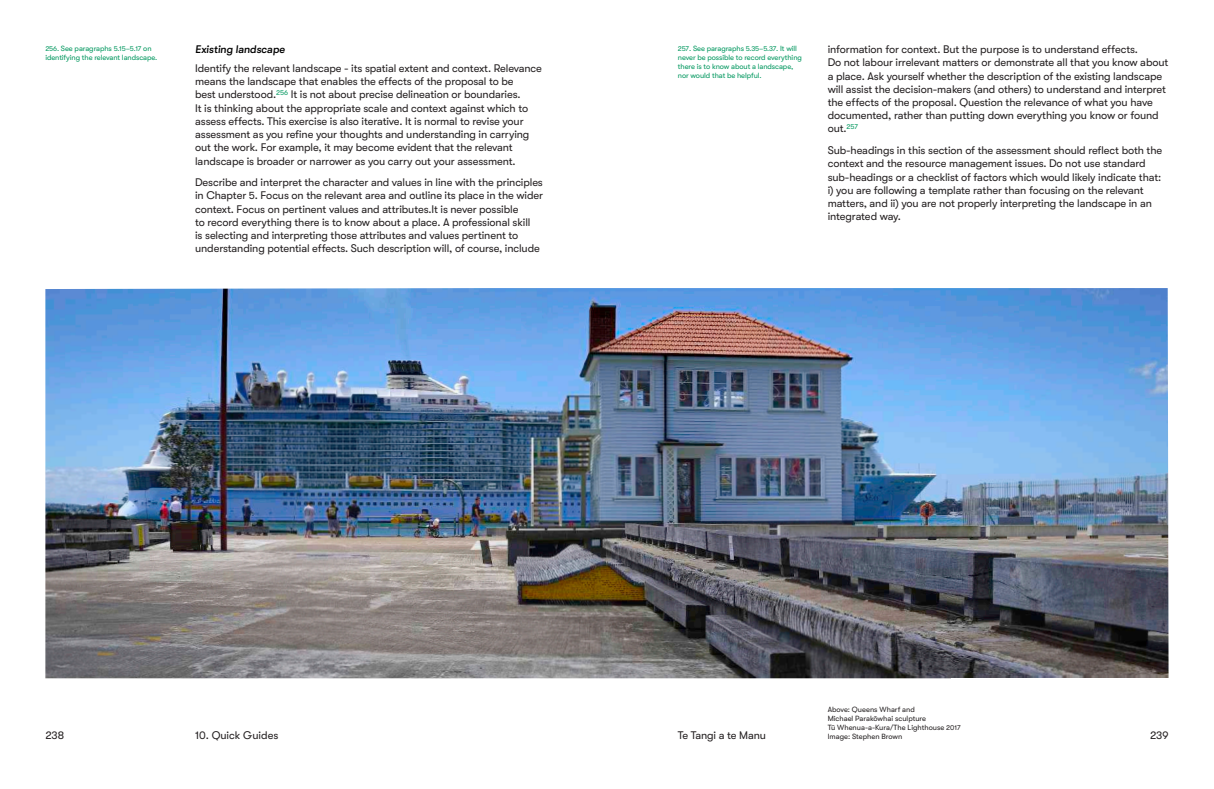
<style>
.page{position:relative;width:1214px;height:789px;background:#fff}
.page>*{position:absolute;margin:0;border:0;box-sizing:border-box;transform-origin:0 0}
.t1{font:11px/13.2px "GT Walsheim Pro";letter-spacing:-.01em;color:#231f20}
.t2{font:italic 500 11px "GT Walsheim Pro";letter-spacing:-.01em;color:#000}
.t3{font:7.5px/9px "GT Walsheim Pro";letter-spacing:-.01em;color:#00975e}
.t4{font:7.5px/9px "GT Walsheim Pro";color:#231f20}
.s1{font-size:7px}
.s2{font-size:10.5px}
</style>
<div class="page">
<img style="left:45px;top:288px;width:1123px;height:389px">
<p class="t3" style="left:45px;top:43px;width:113px;line-height:9.4px"><span class="s1">256</span>. See paragraphs <span class="s1">5.15–5.17</span> on identifying the relevant landscape.</p>
<p class="t3" style="left:677px;top:44px;width:125px"><span class="s1">257</span>. See paragraphs <span class="s1">5.35–5.37</span>. It will never be possible to record everything there is to know about a landscape, nor would that be helpful.</p>
<p class="t2" style="left:195px;top:43px;width:91px">Existing landscape</p>
<p class="t1" style="left:195px;top:62px;width:348px">Identify the relevant landscape - its spatial extent and context. Relevance means the landscape that enables the effects of the proposal to be<br>best understood.<sup>256</sup> It is not about precise delineation or boundaries.<br>It is thinking about the appropriate scale and context against which to assess effects. This exercise is also iterative. It is normal to revise your assessment as you refine your thoughts and understanding in carrying out the work. For example, it may become evident that the relevant landscape is broader or narrower as you carry out your assessment.</p>
<p class="t1" style="left:195px;top:176px;width:349px">Describe and interpret the character and values in line with the principles in Chapter <span class="s2">5</span>. Focus on the relevant area and outline its place in the wider context. Focus on pertinent values and attributes.It is never possible<br>to record everything there is to know about a place. A professional skill<br>is selecting and interpreting those attributes and values pertinent to understanding potential effects. Such description will, of course, include</p>
<p class="t1" style="left:827px;top:43px;width:342px">information for context. But the purpose is to understand effects.<br>Do not labour irrelevant matters or demonstrate all that you know about a place. Ask yourself whether the description of the existing landscape will assist the decision-makers (and others) to understand and interpret the effects of the proposal. Question the relevance of what you have documented, rather than putting down everything you know or found out.<sup>257</sup></p>
<p class="t1" style="left:827px;top:144px;width:336px">Sub-headings in this section of the assessment should reflect both the context and the resource management issues. Do not use standard sub-headings or a checklist of factors which would likely indicate that: i) you are following a template rather than focusing on the relevant matters, and ii) you are not properly interpreting the landscape in an integrated way.</p>
<p class="t4" style="left:827px;top:704px;width:134px">Above: Queens Wharf and<br>Michael Parakōwhai sculpture<br>Tū Whenua-a-Kura/The Lighthouse <span class="s1">2017<br></span>Image: Stephen Brown</p>
<p class="t1" style="left:45px;top:727px;width:20px">238</p>
<p class="t1" style="left:195px;top:727px;width:85px">10. Quick Guides</p>
<p class="t1" style="left:677px;top:727px;width:90px">Te Tangi a te Manu</p>
<p class="t1" style="left:1149px;top:727px;width:20px">239</p>
</div>
